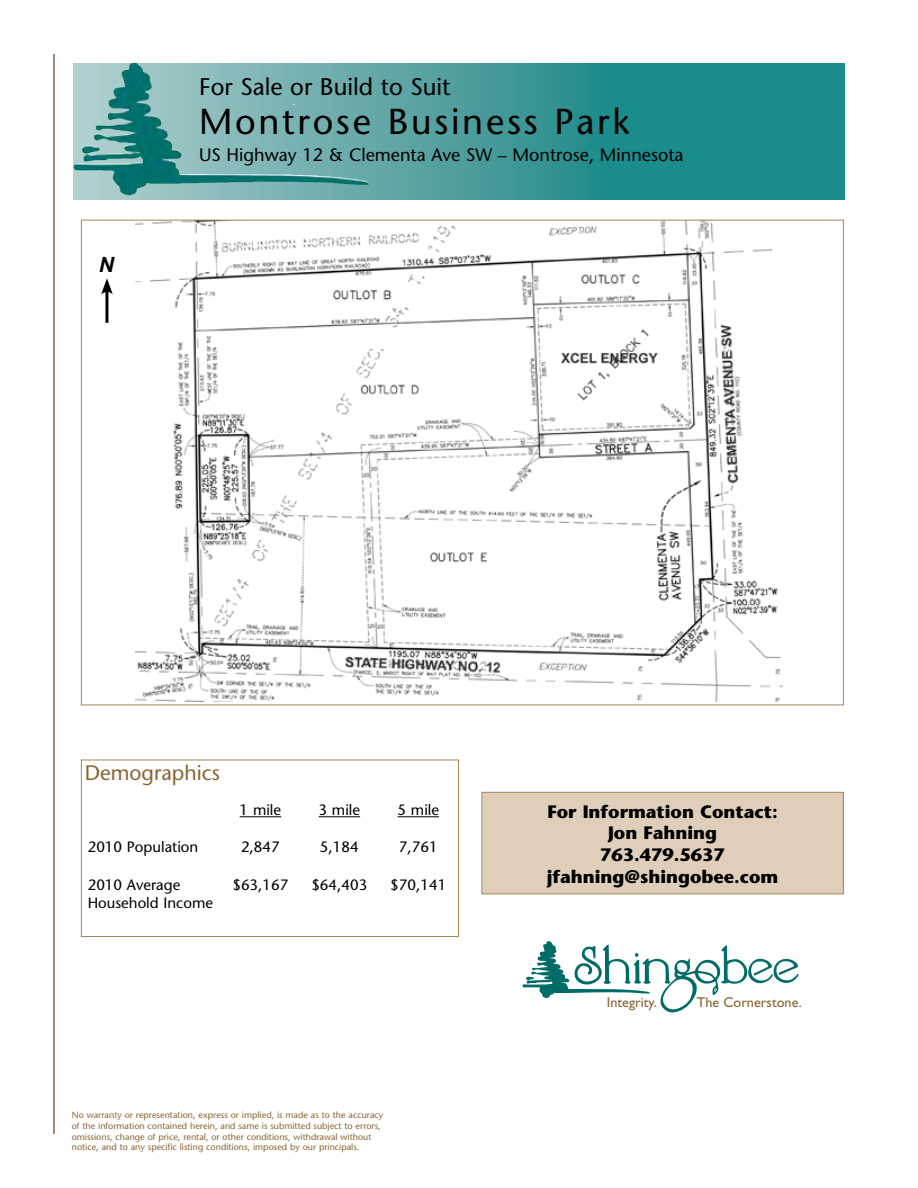
<style>
.page{position:relative;width:918px;height:1188px;background:#fff}
.page>*{position:absolute;margin:0;border:0;box-sizing:border-box;transform-origin:0 0}
.t1{font:36px "ATC Oak Normal";letter-spacing:.075em;color:#000}
.t2{font:24px "ATC Oak Normal";color:#000}
.t3{font:21px "ATC Oak Normal";color:#896532}
.t4{font:italic 700 21px "Arial";color:#000}
.t5{font:700 18px/21.6px "ATC Oak";color:#000;text-align:center}
.t6{font:18px "ATC Oak Normal";color:#000}
.t7{font:15px/18px "ATC Oak Normal";color:#000}
.t8{font:14.25px "Gill Sans";color:#896532}
.t9{font:9px/10.8px "ATC Oak Normal";color:#896532}
</style>
<div class="page">
<hr style="left:53px;top:54px;width:2px;height:1080px;background:#896532">
<svg style="left:74px;top:63px;width:771px;height:136px;background:#479d9c"></svg>
<img style="left:82px;top:63px;width:61px;height:99px">
<img style="left:135px;top:222px;width:648px;height:480px">
<div style="left:482px;top:792px;width:361px;height:102px;background:#dfcfba"></div>
<div style="left:482px;top:792px;width:362px;height:102px;border:1px solid #a48558"></div>
<svg style="left:523px;top:941px;width:276px;height:71px"></svg>
<hr style="left:105px;top:289px;width:3px;height:34px;background:#000">
<svg style="left:101px;top:278px;width:12px;height:16px"></svg>
<div style="left:81px;top:760px;width:378px;height:177px;border:1px solid #a48558"></div>
<svg style="left:239px;top:803px;width:219px;height:113px"></svg>
<hr style="left:240px;top:816px;width:41px;height:1px;background:#000">
<hr style="left:319px;top:816px;width:41px;height:1px;background:#000">
<hr style="left:398px;top:816px;width:41px;height:1px;background:#000">
<h3 class="t4" style="left:99px;top:251px;width:17px">N</h3>
<h2 class="t2" style="left:199px;top:72px;width:253px">For Sale or Build to Suit</h2>
<h1 class="t1" style="left:199px;top:100px;width:432px">Montrose Business Park</h1>
<h3 class="t6" style="left:199px;top:144px;width:486px">US Highway 12 &amp; Clementa Ave SW – Montrose, Minnesota</h3>
<h3 class="t3" style="left:85px;top:760px;width:137px">Demographics</h3>
<h3 class="t7" style="left:240px;top:801px;width:43px">1 mile</h3>
<h3 class="t7" style="left:319px;top:801px;width:43px">3 mile</h3>
<h3 class="t7" style="left:398px;top:801px;width:43px">5 mile</h3>
<h3 class="t7" style="left:88px;top:838px;width:112px">2010 Population</h3>
<h3 class="t7" style="left:241px;top:838px;width:40px">2,847</h3>
<h3 class="t7" style="left:320px;top:838px;width:40px">5,184</h3>
<h3 class="t7" style="left:399px;top:838px;width:40px">7,761</h3>
<h3 class="t7" style="left:88px;top:876px;width:127px">2010 Average<br>Household Income</h3>
<h3 class="t7" style="left:232px;top:876px;width:57px">$63,167</h3>
<h3 class="t7" style="left:311px;top:876px;width:57px">$64,403</h3>
<h3 class="t7" style="left:390px;top:876px;width:57px">$70,141</h3>
<p class="t9" style="left:72px;top:1109px;width:313px">No warranty or representation, express or implied, is made as to the accuracy of the information contained herein, and same is submitted subject to errors, omissions, change of price, rental, or other conditions, withdrawal without notice, and to any specific listing conditions, imposed by our principals.</p>
<h3 class="t5" style="left:547px;top:801px;width:233px">For Information Contact:<br>Jon Fahning<br>763.479.5637 jfahning@shingobee.com</h3>
<h3 class="t8" style="left:607px;top:994px;width:51px">Integrity.</h3>
<h3 class="t8" style="left:697px;top:994px;width:106px">The Cornerstone.</h3>
</div>
